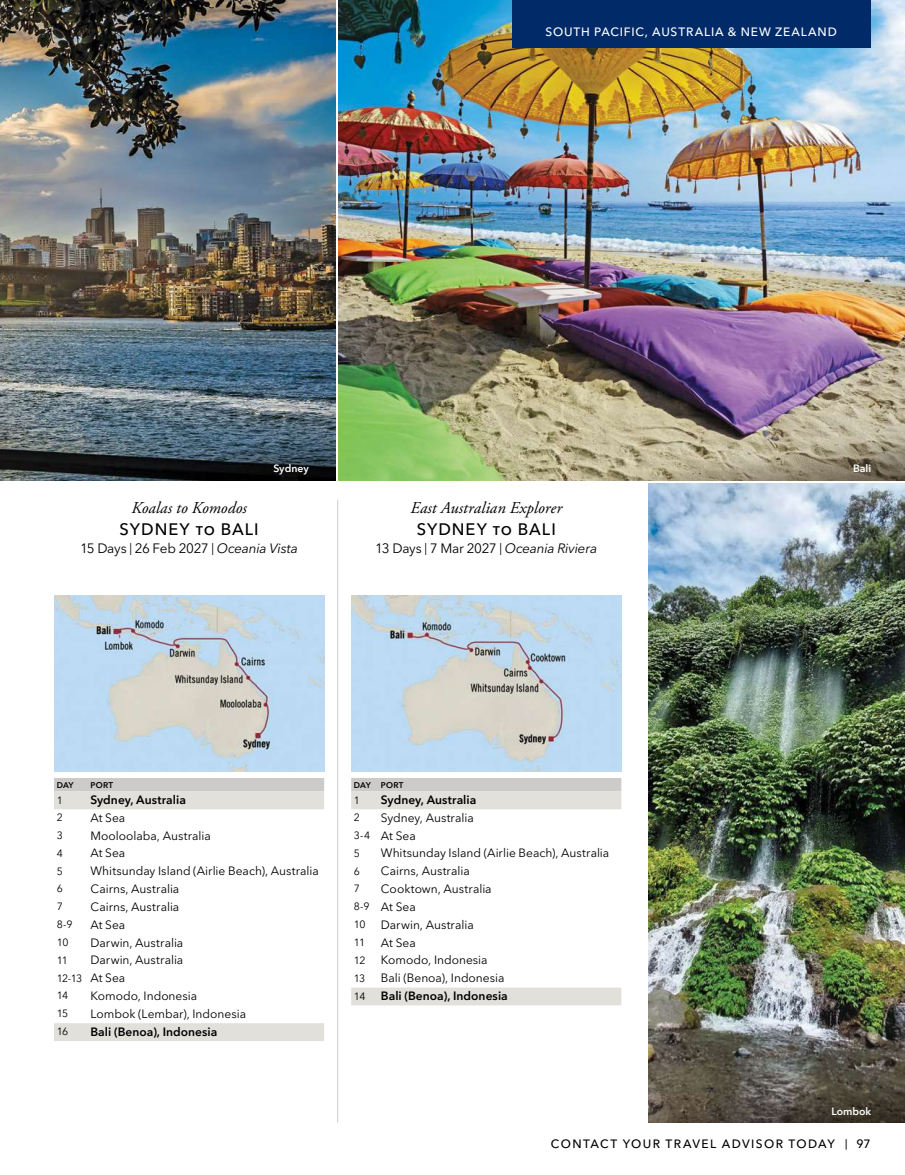
<style>
.page{position:relative;width:905px;height:1175px;background:#fff}
.page>*{position:absolute;margin:0;border:0;box-sizing:border-box;transform-origin:0 0}
.t1{font:italic 16.5px "Adobe Garamond Pro";letter-spacing:.005em;color:#000}
.t2{font:500 16.5px "Avenir Next LT Pro";letter-spacing:.06em;color:#000}
.t3{font:13.5px "Avenir Next LT Pro";letter-spacing:-.025em;color:#000}
.t4{font:12px/17.9px "Avenir Next LT Pro";color:#000}
.t5{font:600 12px "Avenir Next LT Pro";letter-spacing:.005em;color:#000}
.t6{font:500 12px "Avenir Next LT Pro";letter-spacing:.07em;color:#fff}
.t7{font:500 12px "Avenir Next LT Pro";letter-spacing:.115em;color:#000}
.t8{font:10.5px/17.9px "Avenir Next LT Pro";letter-spacing:-.06em;color:#000}
.t9{font:600 10.5px "Avenir Next LT Pro";color:#fff}
.t10{font:600 8.25px "Avenir Next LT Pro";letter-spacing:.025em;color:#000}
.s1{font-size:12px}
.s2{font-style:italic}
.s3{font-size:10.5px}
</style>
<div class="page">
<img style="left:54px;top:595px;width:270px;height:176px">
<img style="left:351px;top:595px;width:270px;height:176px">
<img style="left:0;top:0;width:336px;height:480px">
<svg style="left:38px;top:427px;width:298px;height:53px;background:#374650"></svg>
<img style="left:338px;top:0;width:566px;height:480px">
<svg style="left:594px;top:427px;width:310px;height:53px;background:#aba188"></svg>
<div style="left:512px;top:0;width:358px;height:47px;background:#002b68"></div>
<div style="left:54px;top:778px;width:270px;height:13px;background:#cdcbca"></div>
<svg style="left:54px;top:791px;width:270px;height:250px"></svg>
<div style="left:351px;top:778px;width:270px;height:13px;background:#cdcbca"></div>
<svg style="left:351px;top:791px;width:270px;height:214px"></svg>
<img style="left:648px;top:483px;width:256px;height:570px">
<svg style="left:648px;top:1053px;width:256px;height:69px;background:#585247"></svg>
<hr style="left:337px;top:500px;width:1px;height:622px;background:#cdcbca">
<p class="t6" style="left:545px;top:24px;width:293px">SOUTH PACIFIC, AUSTRALIA &amp; NEW ZEALAND</p>
<p class="t9" style="left:273px;top:462px;width:37px">Sydney</p>
<p class="t9" style="left:853px;top:462px;width:20px">Bali</p>
<h1 class="t1" style="left:131px;top:497px;width:117px">Koalas to Komodos</h1>
<h1 class="t2" style="left:119px;top:519px;width:141px">SYDNEY to BALI</h1>
<p class="t3" style="left:80px;top:540px;width:220px">15 Days <span class="s1">|</span> 26 Feb 2027 <span class="s1">|</span> <span class="s2">Oceania Vista</span></p>
<h1 class="t1" style="left:410px;top:497px;width:153px">East Australian Explorer</h1>
<h1 class="t2" style="left:416px;top:519px;width:141px">SYDNEY to BALI</h1>
<p class="t3" style="left:375px;top:540px;width:223px">13 Days <span class="s1">|</span> 7 Mar 2027 <span class="s1">|</span> <span class="s2">Oceania Riviera</span></p>
<p class="t10" style="left:57px;top:779px;width:18px">DAY</p>
<p class="t10" style="left:90px;top:779px;width:24px">PORT</p>
<p class="t8" style="left:57px;top:791px;width:8px">1</p>
<p class="t5" style="left:90px;top:792px;width:97px">Sydney, Australia</p>
<p class="t8" style="left:57px;top:808px;width:8px">2</p>
<p class="t4" style="left:90px;top:808px;width:36px">At Sea</p>
<p class="t8" style="left:57px;top:826px;width:8px">3</p>
<p class="t4" style="left:90px;top:826px;width:122px">Mooloolaba, Australia</p>
<p class="t8" style="left:57px;top:844px;width:8px">4</p>
<p class="t4" style="left:90px;top:844px;width:36px">At Sea</p>
<p class="t8" style="left:57px;top:862px;width:8px">5</p>
<p class="t4" style="left:90px;top:862px;width:230px">Whitsunday Island (Airlie Beach), Australia</p>
<p class="t8" style="left:57px;top:880px;width:8px">6</p>
<p class="t4" style="left:90px;top:880px;width:90px">Cairns, Australia</p>
<p class="t8" style="left:57px;top:897px;width:8px">7</p>
<p class="t4" style="left:90px;top:897px;width:90px">Cairns, Australia</p>
<p class="t8" style="left:57px;top:915px;width:17px">8-9</p>
<p class="t4" style="left:90px;top:915px;width:36px">At Sea</p>
<p class="t8" style="left:57px;top:933px;width:13px">10</p>
<p class="t4" style="left:90px;top:933px;width:94px">Darwin, Australia</p>
<p class="t8" style="left:57px;top:951px;width:13px">11</p>
<p class="t4" style="left:90px;top:951px;width:94px">Darwin, Australia</p>
<p class="t8" style="left:57px;top:969px;width:70px">12-13 <span class="s1">At Sea<br></span>14</p>
<p class="t4" style="left:90px;top:986px;width:108px">Komodo, Indonesia</p>
<p class="t8" style="left:57px;top:1004px;width:13px">15</p>
<p class="t4" style="left:90px;top:1004px;width:157px">Lombok (Lembar), Indonesia</p>
<p class="t8" style="left:57px;top:1022px;width:13px">16</p>
<p class="t5" style="left:90px;top:1024px;width:128px">Bali (Benoa), Indonesia</p>
<p class="t10" style="left:354px;top:779px;width:51px">DAY PORT</p>
<p class="t8" style="left:354px;top:791px;width:8px">1</p>
<p class="t5" style="left:381px;top:792px;width:97px">Sydney, Australia</p>
<p class="t8" style="left:354px;top:808px;width:8px">2</p>
<p class="t4" style="left:354px;top:808px;width:121px;text-indent:27px">Sydney, Australia<br><span class="s3">3-4</span> At Sea</p>
<p class="t8" style="left:354px;top:844px;width:8px">5</p>
<p class="t4" style="left:381px;top:844px;width:230px">Whitsunday Island (Airlie Beach), Australia</p>
<p class="t8" style="left:354px;top:862px;width:8px">6</p>
<p class="t4" style="left:381px;top:862px;width:90px">Cairns, Australia</p>
<p class="t8" style="left:354px;top:880px;width:8px">7</p>
<p class="t4" style="left:354px;top:880px;width:139px;text-indent:27px">Cooktown, Australia<br><span class="s3">8-9</span> At Sea</p>
<p class="t8" style="left:354px;top:915px;width:13px">10</p>
<p class="t4" style="left:381px;top:915px;width:94px">Darwin, Australia</p>
<p class="t8" style="left:354px;top:933px;width:13px">11</p>
<p class="t4" style="left:381px;top:933px;width:36px">At Sea</p>
<p class="t8" style="left:354px;top:951px;width:13px">12</p>
<p class="t4" style="left:381px;top:951px;width:108px">Komodo, Indonesia</p>
<p class="t8" style="left:354px;top:969px;width:13px">13</p>
<p class="t4" style="left:381px;top:969px;width:125px">Bali (Benoa), Indonesia</p>
<p class="t8" style="left:354px;top:987px;width:13px">14</p>
<p class="t5" style="left:381px;top:988px;width:128px">Bali (Benoa), Indonesia</p>
<p class="t9" style="left:831px;top:1104px;width:41px">Lombok</p>
<p class="t7" style="left:551px;top:1136px;width:321px">CONTACT YOUR TRAVEL ADVISOR TODAY <span class="s3">|</span> 97</p>
</div>
